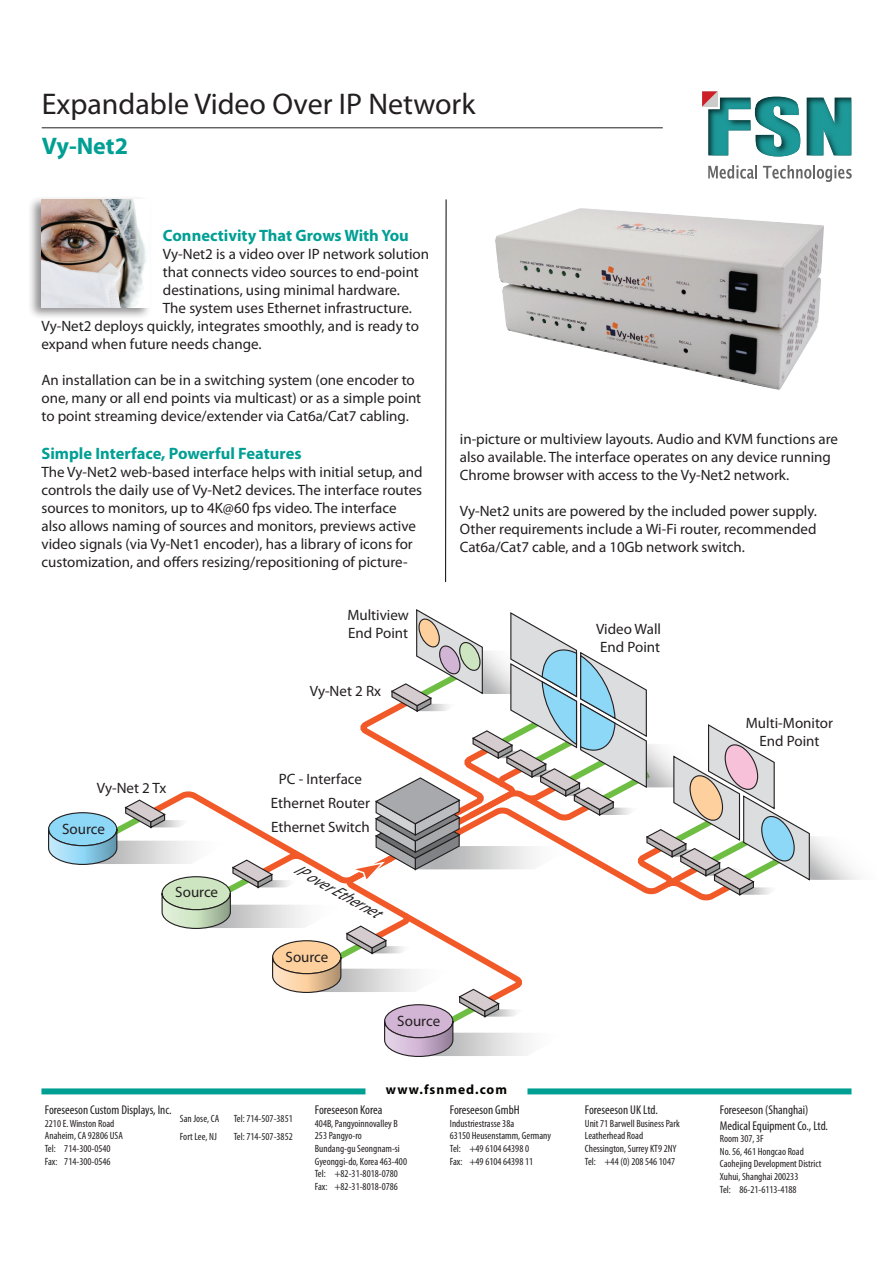
<style>
.page{position:relative;width:893px;height:1263px;background:#fff}
.page>*{position:absolute;margin:0;border:0;box-sizing:border-box;transform-origin:0 0}
.t1{font:30px "Myriad Pro";color:#231f20}
.t2{font:700 24px "Myriad Pro";color:#009f94}
.t3{font:700 16.5px "Myriad Pro";color:#009f94}
.t4{font:italic 15.75px "Myriad Pro";color:#231f20;scale:.91 1}
.t5{font:15px/18px "Myriad Pro";color:#231f20}
.t6{font:700 13.5px "Myriad Pro";letter-spacing:.075em;color:#040503}
.t7{font:condensed 12.75px/15.3px "Myriad Pro";color:#231f20}
.t8{font:condensed 10.5px/12.6px "Myriad Pro";color:#231f20}
</style>
<div class="page">
<div style="left:28px;top:195px;width:124px;height:125px;background:#231f20;opacity:.5"></div>
<img style="left:41px;top:199px;width:108px;height:108px">
<svg style="left:445px;top:199px;width:2px;height:384px"></svg>
<hr style="left:42px;top:127px;width:621px;height:1px;background:#231f20">
<img style="left:495px;top:208px;width:329px;height:182px">
<img style="left:807px;top:98px;width:44px;height:57px">
<svg style="left:708px;top:165px;width:49px;height:14px"></svg>
<svg style="left:763px;top:165px;width:89px;height:17px"></svg>
<svg style="left:702px;top:91px;width:98px;height:66px"></svg>
<div style="left:41px;top:1088px;width:324px;height:6px;background:#009f94"></div>
<div style="left:527px;top:1088px;width:324px;height:6px;background:#009f94"></div>
<svg style="left:48px;top:609px;width:812px;height:448px"></svg>
<h1 class="t1" style="left:42px;top:85px;width:435px">Expandable Video Over IP Network</h1>
<h2 class="t2" style="left:42px;top:130px;width:88px">Vy-Net2</h2>
<p class="t3" style="left:163px;top:225px;width:247px">Connectivity That Grows With You</p>
<p class="t5" style="left:163px;top:245px;width:268px">Vy-Net2 is a video over IP network solution</p>
<p class="t5" style="left:163px;top:263px;width:257px">that connects video sources to end-point</p>
<p class="t5" style="left:163px;top:281px;width:239px">destinations, using minimal hardware.</p>
<p class="t5" style="left:163px;top:299px;width:250px">The system uses Ethernet infrastructure.</p>
<p class="t5" style="left:41px;top:317px;width:379px">Vy-Net2 deploys quickly, integrates smoothly, and is ready to</p>
<p class="t5" style="left:41px;top:335px;width:222px">expand when future needs change.</p>
<p class="t5" style="left:41px;top:371px;width:381px">An installation can be in a switching system (one encoder to one, many or all end points via multicast) or as a simple point to point streaming device/extender via Cat6a/Cat7 cabling.</p>
<p class="t3" style="left:41px;top:443px;width:262px">Simple Interface, Powerful Features</p>
<p class="t5" style="left:41px;top:463px;width:383px">The Vy-Net2 web-based interface helps with initial setup, and controls the daily use of Vy-Net2 devices. The interface routes sources to monitors, up to 4K@60 fps video. The interface also allows naming of sources and monitors, previews active video signals (via Vy-Net1 encoder), has a library of icons for customization, and offers resizing/repositioning of picture-</p>
<p class="t5" style="left:347px;top:606px;width:63px">Multiview<br>End Point</p>
<p class="t5" style="left:97px;top:779px;width:71px">Vy-Net 2 Tx</p>
<p class="t5" style="left:310px;top:681px;width:73px">Vy-Net 2 Rx</p>
<p class="t5" style="left:271px;top:766px;width:101px;line-height:24.3px;text-align:center">PC - Interface<br>Ethernet Router</p>
<p class="t5" style="left:62px;top:820px;width:44px">Source</p>
<p class="t5" style="left:271px;top:818px;width:100px">Ethernet Switch</p>
<p class="t5" style="left:175px;top:883px;width:44px">Source</p>
<p class="t4" style="left:300px;top:859px;width:106px;rotate:29deg">IP over Ethernet</p>
<p class="t5" style="left:286px;top:947px;width:44px">Source</p>
<p class="t5" style="left:460px;top:429px;width:380px">in-picture or multiview layouts. Audio and KVM functions are also available. The interface operates on any device running<br>Chrome browser with access to the Vy-Net2 network.</p>
<p class="t5" style="left:460px;top:501px;width:359px;text-align:justify">Vy-Net2 units are powered by the included power supply.<br>Other requirements include a Wi-Fi router, recommended Cat6a/Cat7 cable, and a 10Gb network switch.</p>
<p class="t5" style="left:596px;top:620px;width:66px">Video Wall<br>End Point</p>
<p class="t5" style="left:746px;top:714px;width:89px;text-align:center">Multi-Monitor<br>End Point</p>
<p class="t5" style="left:397px;top:1011px;width:44px">Source</p>
<p class="t7" style="left:45px;top:1102px;width:128px">Foreseeson Custom Displays, Inc.</p>
<p class="t8" style="left:45px;top:1117px;width:80px">2210 E. Winston Road<br>Anaheim, CA 92806 USA<br>Tel: 714-300-0540<br>Fax: 714-300-0546</p>
<p class="t8" style="left:180px;top:1112px;width:41px">San Jose, CA</p>
<p class="t8" style="left:234px;top:1112px;width:60px">Tel: 714-507-3851</p>
<p class="t8" style="left:180px;top:1130px;width:38px">Fort Lee, NJ</p>
<p class="t8" style="left:234px;top:1130px;width:60px">Tel: 714-507-3852</p>
<p class="t6" style="left:386px;top:1081px;width:123px">www.fsnmed.com</p>
<p class="t7" style="left:315px;top:1102px;width:69px">Foreseeson Korea</p>
<p class="t8" style="left:315px;top:1117px;width:94px">404B, Pangyoinnovalley B<br>253 Pangyo-ro<br>Bundang-gu Seongnam-si<br>Gyeonggi-do, Korea 463-400<br>Tel: +82-31-8018-0780<br>Fax: +82-31-8018-0786</p>
<p class="t7" style="left:450px;top:1102px;width:71px">Foreseeson GmbH</p>
<p class="t8" style="left:450px;top:1117px;width:103px">Industriestrasse 38a<br>63150 Heusenstamm, Germany<br>Tel: +49 6104 64398 0<br>Fax: +49 6104 64398 11</p>
<p class="t7" style="left:585px;top:1102px;width:75px">Foreseeson UK Ltd.</p>
<p class="t8" style="left:585px;top:1117px;width:96px">Unit 71 Barwell Business Park<br>Leatherhead Road<br>Chessington, Surrey KT9 2NY<br>Tel: +44 (0) 208 546 1047</p>
<p class="t7" style="left:720px;top:1102px;width:110px">Foreseeson (Shanghai)<br>Medical Equipment Co., Ltd.</p>
<p class="t8" style="left:720px;top:1132px;width:103px">Room 307, 3F<br>No. 56, 461 Hongcao Road<br>Caohejing Development District<br>Xuhui, Shanghai 200233<br>Tel: 86-21-6113-4188</p>
</div>
